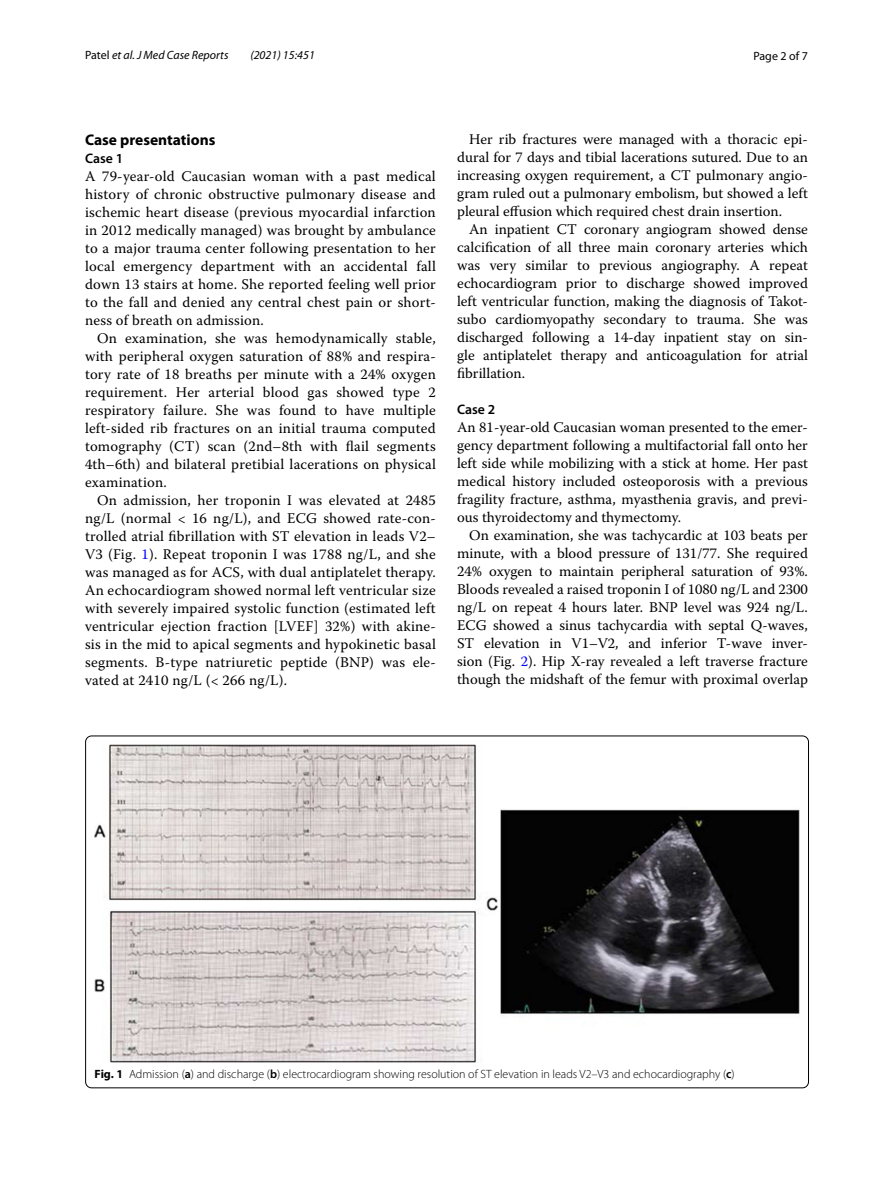
<style>
.page{position:relative;width:893px;height:1187px;background:#fff}
.page>*{position:absolute;margin:0;border:0;box-sizing:border-box;transform-origin:0 0}
.t1{font:700 15.45px "Myriad Pro";color:#000}
.t2{font:14.7px/18px "Warnock Pro";letter-spacing:.005em;color:#000;text-align:justify}
.t3{font:600 13.8px "Myriad Pro";color:#000}
.t4{font:300 12px "Myriad Pro";color:#000}
.t5{font:italic 12px "Myriad Pro";color:#000}
.t6{font:12px "Myriad Pro";color:#000}
.s1{font-style:normal}
.s2{color:#00f}
.s3{font-weight:700}
.s4{font-weight:600}
</style>
<div class="page">
<img style="left:94px;top:745px;width:706px;height:317px">
<p class="t5" style="left:85px;top:48px;width:145px"><span class="s1">Patel</span> et al. J Med Case Reports</p>
<p class="t5" style="left:250px;top:48px;width:66px">(2021) 15:451</p>
<p class="t6" style="left:753px;top:48px;width:56px">Page 2 of 7</p>
<p class="t1" style="left:85px;top:129px;width:132px">Case presentations</p>
<p class="t3" style="left:85px;top:149px;width:40px">Case 1</p>
<p class="t2" style="left:85px;top:166px;width:352px">A 79-year-old Caucasian woman with a past medical history of chronic obstructive pulmonary disease and ischemic heart disease (previous myocardial infarction in 2012 medically managed) was brought by ambulance to a major trauma center following presentation to her local emergency department with an accidental fall down 13 stairs at home. She reported feeling well prior to the fall and denied any central chest pain or short&shy;ness of breath on admission.</p>
<p class="t2" style="left:85px;top:328px;width:352px;text-indent:12px">On examination, she was hemodynamically stable, with peripheral oxygen saturation of 88% and respira&shy;tory rate of 18 breaths per minute with a 24% oxygen requirement. Her arterial blood gas showed type 2 respiratory failure. She was found to have multiple left-sided rib fractures on an initial trauma computed tomography (CT) scan (2nd–8th with flail segments 4th–6th) and bilateral pretibial lacerations on physical examination.</p>
<p class="t2" style="left:85px;top:490px;width:352px;text-indent:12px">On admission, her troponin I was elevated at 2485 ng/L (normal &lt; 16 ng/L), and ECG showed rate-con&shy;trolled atrial fibrillation with ST elevation in leads V2– V3 (Fig. <span class="s2">1</span>). Repeat troponin I was 1788 ng/L, and she was managed as for ACS, with dual antiplatelet therapy.<br>An echocardiogram showed normal left ventricular size with severely impaired systolic function (estimated left ventricular ejection fraction [LVEF] 32%) with akine&shy;sis in the mid to apical segments and hypokinetic basal segments. B-type natriuretic peptide (BNP) was ele&shy;vated at 2410 ng/L (&lt; 266 ng/L).</p>
<p class="t2" style="left:457px;top:130px;width:352px;text-indent:12px">Her rib fractures were managed with a thoracic epi&shy;dural for 7 days and tibial lacerations sutured. Due to an increasing oxygen requirement, a CT pulmonary angio&shy;gram ruled out a pulmonary embolism, but showed a left pleural effusion which required chest drain insertion.</p>
<p class="t2" style="left:457px;top:220px;width:352px;text-indent:12px">An inpatient CT coronary angiogram showed dense calcification of all three main coronary arteries which was very similar to previous angiography. A repeat echocardiogram prior to discharge showed improved left ventricular function, making the diagnosis of Takot&shy;subo cardiomyopathy secondary to trauma. She was discharged following a 14-day inpatient stay on sin&shy;gle antiplatelet therapy and anticoagulation for atrial fibrillation.</p>
<p class="t3" style="left:457px;top:400px;width:40px">Case 2</p>
<p class="t2" style="left:457px;top:418px;width:352px">An 81-year-old Caucasian woman presented to the emer&shy;gency department following a multifactorial fall onto her left side while mobilizing with a stick at home. Her past medical history included osteoporosis with a previous fragility fracture, asthma, myasthenia gravis, and previ&shy;ous thyroidectomy and thymectomy.</p>
<p class="t2" style="left:457px;top:526px;width:352px;text-indent:12px">On examination, she was tachycardic at 103 beats per minute, with a blood pressure of 131/77. She required 24% oxygen to maintain peripheral saturation of 93%.<br>Bloods revealed a raised troponin I of 1080 ng/L and 2300 ng/L on repeat 4 hours later. BNP level was 924 ng/L.<br>ECG showed a sinus tachycardia with septal Q-waves, ST elevation in V1–V2, and inferior T-wave inver&shy;sion (Fig. <span class="s2">2</span>). Hip X-ray revealed a left traverse fracture though the midshaft of the femur with proximal overlap</p>
<p class="t4" style="left:95px;top:1067px;width:642px"><span class="s3">Fig. 1</span> Admission (<span class="s4">a</span>) and discharge (<span class="s4">b</span>) electrocardiogram showing resolution of ST elevation in leads V2–V3 and echocardiography (<span class="s4">c</span>)</p>
</div>
